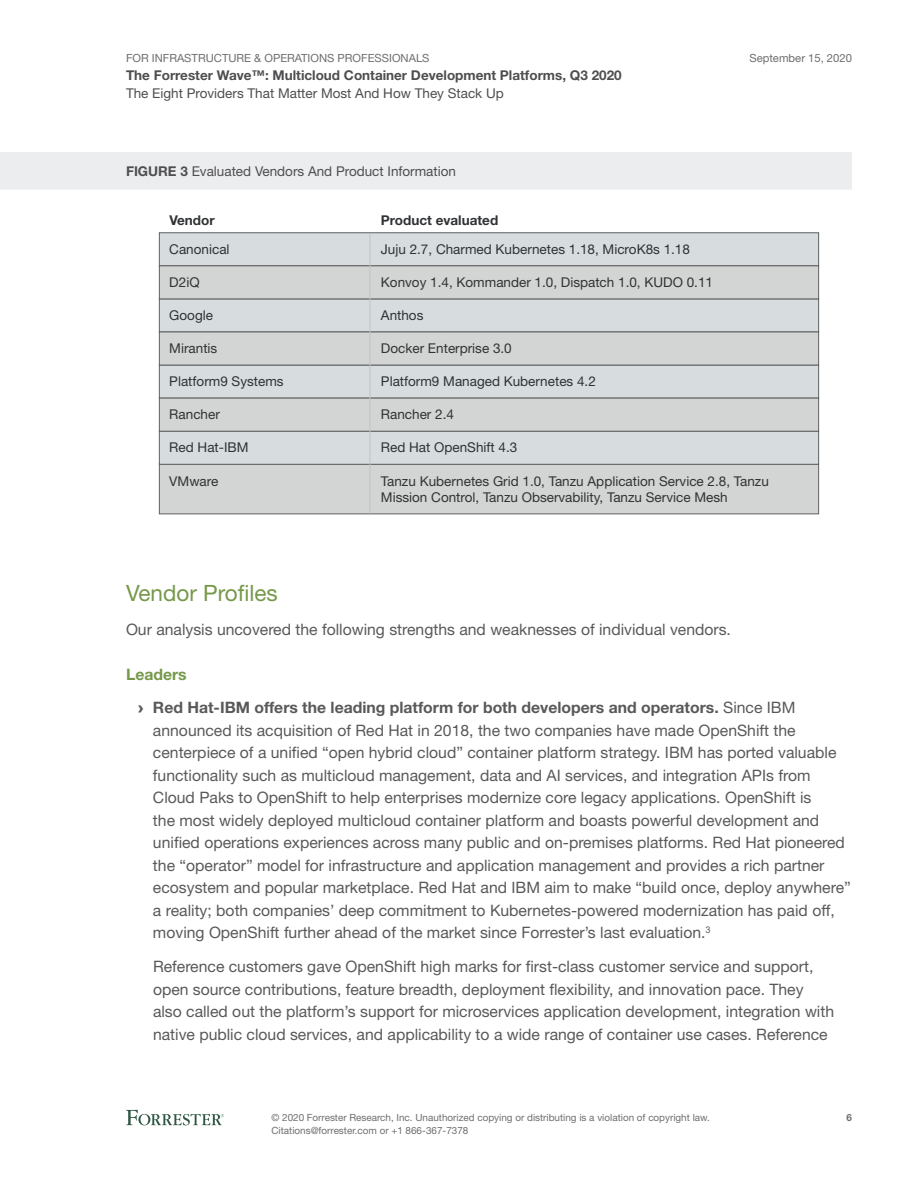
<style>
.page{position:relative;width:918px;height:1188px;background:#fff}
.page>*{position:absolute;margin:0;border:0;box-sizing:border-box;transform-origin:0 0}
.t1{font:22.5px "Helvetica Neue LT Std";color:#769849}
.t2{font:15.75px/22.5px "Helvetica Neue LT Std";color:#59595b}
.t3{font:700 15.75px/33.8px "Helvetica Neue LT Std";color:#59595b}
.t4{font:13.5px/16.5px "Helvetica Neue LT Std";color:#303234}
.t5{font:13.5px "Helvetica Neue LT Std";color:#4e4e50}
.t6{font:700 13.5px "Helvetica Neue LT Std";color:#4e4e50}
.t7{font:700 13.5px "Helvetica Neue LT Std";color:#303234}
.t8{font:11.25px "Helvetica Neue LT Std";color:#6d6e70}
.t9{font:9.9px/12.8px "Helvetica Neue LT Std";color:#6d6e70}
.t10{font:700 9.9px "Helvetica Neue LT Std";color:#6d6e70}
.s1{font-weight:700}
.s2{color:#769849}
.s3{font-family:"Arial";font-weight:900}
.s4{font-weight:400}
</style>
<div class="page">
<svg style="left:126px;top:1110px;width:98px;height:15px"></svg>
<div style="left:0;top:152px;width:852px;height:38px;background:#ecedee"></div>
<div style="left:159px;top:464px;width:660px;height:50px;background:#d3d5d4;border:1px solid #5f6162"></div>
<div style="left:159px;top:232px;width:660px;height:34px;background:#d7dddf;border:1px solid #5f6162"></div>
<div style="left:159px;top:298px;width:660px;height:34px;background:#d7dddf;border:1px solid #5f6162"></div>
<div style="left:159px;top:365px;width:660px;height:34px;background:#d7dddf;border:1px solid #5f6162"></div>
<div style="left:159px;top:431px;width:660px;height:34px;background:#d7dddf;border:1px solid #5f6162"></div>
<div style="left:159px;top:265px;width:660px;height:34px;background:#d3d5d4;border:1px solid #5f6162"></div>
<div style="left:159px;top:332px;width:660px;height:33px;background:#d3d5d4"></div>
<div style="left:159px;top:398px;width:660px;height:34px;background:#d3d5d4;border:1px solid #5f6162"></div>
<hr style="left:370px;top:233px;width:1px;height:280px;background:#c1c2c2">
<p class="t8" style="left:126px;top:51px;width:305px">For Infrastructure &amp; Operations Professionals</p>
<p class="t6" style="left:126px;top:67px;width:497px">The Forrester Wave™: Multicloud Container Development Platforms, Q3 2020</p>
<p class="t5" style="left:126px;top:85px;width:379px">The Eight Providers That Matter Most And How They Stack Up</p>
<p class="t8" style="left:749px;top:51px;width:104px">September 15, 2020</p>
<p class="t5" style="left:126px;top:163px;width:332px"><span class="s1">FIGURE 3</span> Evaluated Vendors And Product I nformation</p>
<p class="t7" style="left:169px;top:212px;width:47px">Vendor</p>
<p class="t4" style="left:169px;top:241px;width:62px">Canonical</p>
<p class="t4" style="left:169px;top:274px;width:32px">D2iQ</p>
<p class="t4" style="left:169px;top:307px;width:45px">Google</p>
<p class="t4" style="left:169px;top:340px;width:50px">Mirantis</p>
<p class="t4" style="left:169px;top:373px;width:116px">Platform9 Systems</p>
<p class="t4" style="left:169px;top:406px;width:52px">Rancher</p>
<p class="t4" style="left:169px;top:439px;width:81px">Red Hat-IBM</p>
<p class="t4" style="left:169px;top:472px;width:51px">VMware</p>
<p class="t7" style="left:381px;top:212px;width:119px">Product evaluated</p>
<p class="t4" style="left:381px;top:241px;width:311px">Juju 2.7, Charmed Kubernetes 1.18, MicroK8s 1.18</p>
<p class="t4" style="left:381px;top:274px;width:334px">Konvoy 1.4, Kommander 1.0, Dispatch 1.0, KUDO 0.11</p>
<p class="t4" style="left:381px;top:307px;width:44px">Anthos</p>
<p class="t4" style="left:381px;top:340px;width:132px">Docker Enterprise 3.0</p>
<p class="t4" style="left:381px;top:373px;width:216px">Platform9 Managed Kubernetes 4.2</p>
<p class="t4" style="left:381px;top:406px;width:75px">Rancher 2.4</p>
<p class="t4" style="left:381px;top:439px;width:138px">Red Hat OpenShift 4.3</p>
<p class="t4" style="left:381px;top:472px;width:389px">Tanzu Kubernetes Grid 1.0, Tanzu Application Service 2.8, Tanzu<br>Mission Control, Tanzu Observability, Tanzu Service Mesh</p>
<h1 class="t1" style="left:126px;top:579px;width:153px">Vendor Profiles</h1>
<p class="t2" style="left:126px;top:618px;width:607px">Our analysis uncovered the following strengths and weaknesses of individual vendors.</p>
<p class="t3" style="left:138px;top:657px;width:659px;text-indent:-12px"><span class="s2">Leaders<br></span><span class="s3">›</span> Red Hat-IBM offers the leading platform for both developers and operators. <span class="s4">Since I BM</span></p>
<p class="t2" style="left:153px;top:719px;width:699px">announced its acquisition of Red Hat in 2018, the two companies have made OpenShift the centerpiece of a unified “open hybrid cloud” container platform strategy. I BM has ported valuable functionality such as multicloud management, data and AI services, and integration APIs from Cloud Paks to OpenShift to help enterprises modernize core legacy applications. OpenShift is<br>the most widely deployed multicloud container platform and boasts powerful development and unified operations experiences across many public and on-premises platforms. Red Hat pioneered the “operator” model for infrastructure and application management and provides a rich partner ecosystem and popular marketplace. Red Hat and I BM aim to make “build once, deploy anywhere” a reality; both companies’ deep commitment to Kubernetes-powered modernization has paid off, moving OpenShift further ahead of the market since Forrester’s last evaluation.<sup>3</sup></p>
<p class="t2" style="left:153px;top:955px;width:683px">Reference customers gave OpenShift high marks for first-class customer service and support, open source contributions, feature breadth, deployment flexibility, and innovation pace. They also called out the platform’s support for microservices application development, integration with native public cloud services, and applicability to a wide range of container use cases. Reference</p>
<p class="t9" style="left:272px;top:1111px;width:440px">© 2020 Forrester Research, Inc. Unauthorized copying or distributing is a violation of copyright law.<br>Citations@forrester.com or +1 866-367-7378</p>
<p class="t10" style="left:846px;top:1112px;width:7px">6</p>
</div>
